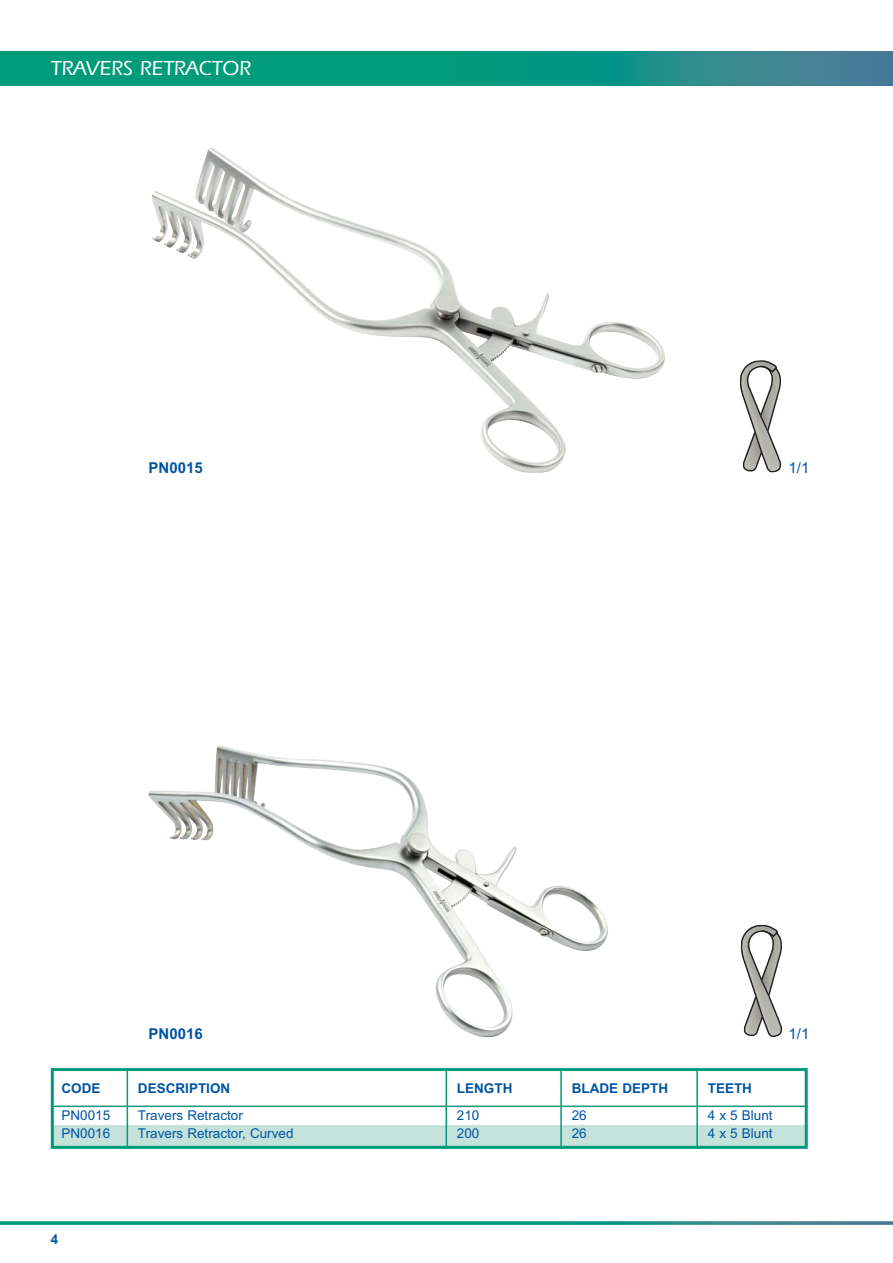
<style>
.page{position:relative;width:893px;height:1263px;background:#fff}
.page>*{position:absolute;margin:0;border:0;box-sizing:border-box;transform-origin:0 0}
.t1{font:500 21px "Itc Eras";color:#fff}
.t2{font:700 15px "Arial";color:#0054a4}
.t3{font:15px "Arial";color:#0054a4}
.t4{font:13.5px/18px "Arial";color:#0054a4}
.t5{font:700 13.5px "Arial";color:#0054a4}
</style>
<div class="page">
<div style="left:51px;top:1125px;width:757px;height:22px;background:#c5e2da"></div>
<div style="left:51px;top:1068px;width:757px;height:81px;border:3px solid #009b7a"></div>
<svg style="left:0;top:1221px;width:893px;height:4px;background:#279d8d"></svg>
<svg style="left:0;top:52px;width:893px;height:34px;background:#109482"></svg>
<img style="left:152px;top:148px;width:513px;height:325px">
<img style="left:148px;top:745px;width:460px;height:293px">
<hr style="left:51px;top:1105px;width:757px;height:2px;background:#009b7a">
<hr style="left:127px;top:1070px;width:1px;height:79px;background:#009b7a">
<hr style="left:560px;top:1070px;width:2px;height:79px;background:#009b7a">
<hr style="left:446px;top:1070px;width:1px;height:79px;background:#009b7a">
<hr style="left:696px;top:1070px;width:2px;height:79px;background:#009b7a">
<svg style="left:740px;top:360px;width:42px;height:113px"></svg>
<svg style="left:740px;top:924px;width:43px;height:113px"></svg>
<h1 class="t1" style="left:51px;top:61px;width:202px">TRAVERS RETRACTOR</h1>
<p class="t2" style="left:149px;top:462px;width:56px">PN0015</p>
<p class="t3" style="left:789px;top:462px;width:22px">1/1</p>
<p class="t2" style="left:149px;top:1028px;width:56px">PN0016</p>
<p class="t5" style="left:61px;top:1083px;width:41px">CODE</p>
<p class="t5" style="left:138px;top:1083px;width:94px">DESCRIPTION</p>
<p class="t4" style="left:61px;top:1108px;width:50px">PN0015<br>PN0016</p>
<p class="t4" style="left:138px;top:1108px;width:157px">Travers Retractor<br>Travers Retractor, Curved</p>
<p class="t5" style="left:51px;top:1234px;width:9px">4</p>
<p class="t5" style="left:457px;top:1083px;width:57px">LENGTH</p>
<p class="t4" style="left:457px;top:1108px;width:24px">210<br>200</p>
<p class="t5" style="left:572px;top:1083px;width:98px">BLADE DEPTH</p>
<p class="t4" style="left:572px;top:1108px;width:17px">26<br>26</p>
<p class="t3" style="left:789px;top:1028px;width:22px">1/1</p>
<p class="t5" style="left:708px;top:1083px;width:46px">TEETH</p>
<p class="t4" style="left:708px;top:1108px;width:66px">4 x 5 Blunt<br>4 x 5 Blunt</p>
</div>
